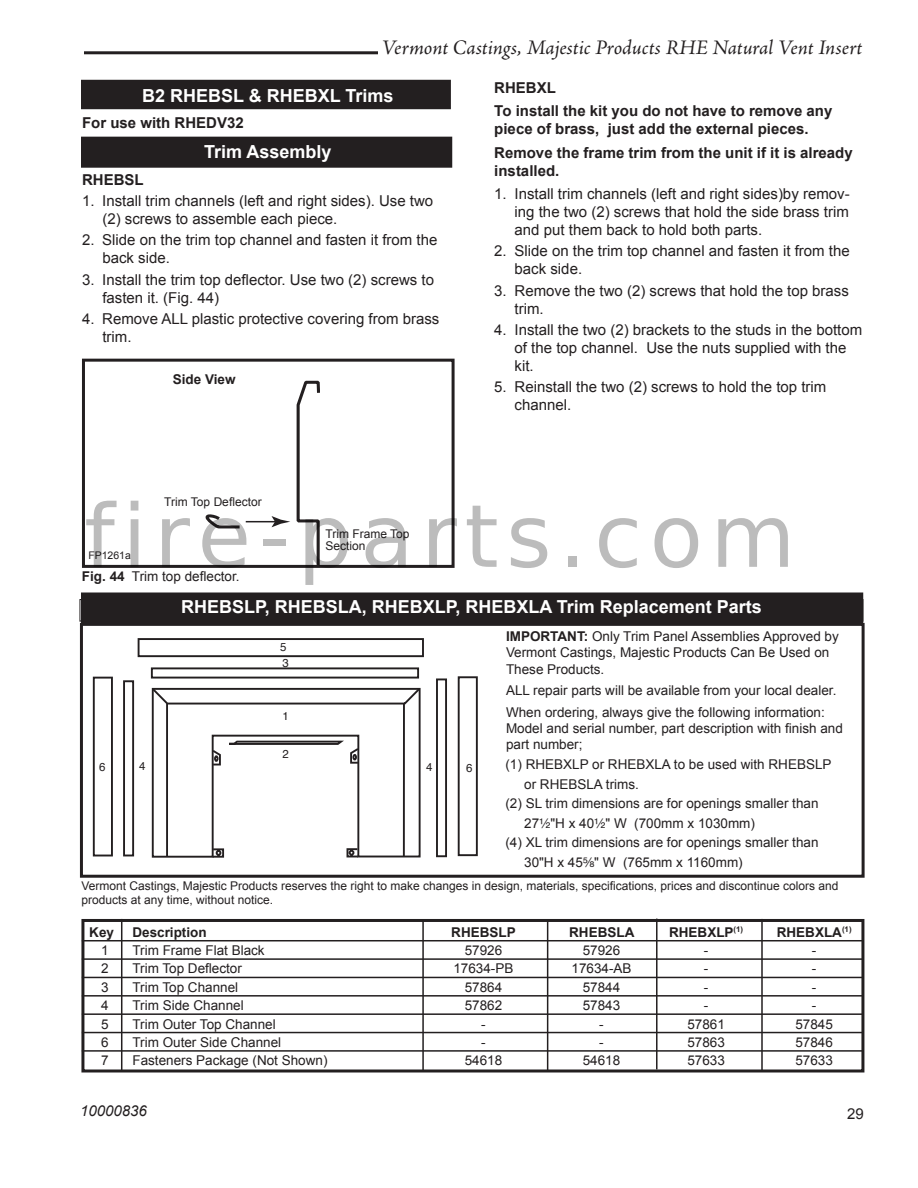
<style>
.page{position:relative;width:918px;height:1188px;background:#fff}
.page>*{position:absolute;margin:0;border:0;box-sizing:border-box;transform-origin:0 0}
.t1{font:87.15px "DejaVu Sans";letter-spacing:.085em;color:rgb(0 0 0/.26)}
.t2{font:italic 21px "Adobe Jenson Pro";letter-spacing:-.005em;color:#231f20}
.t3{font:700 18px "Arial";color:#fff}
.t4{font:15px/18px "Arial";color:#231f20}
.t5{font:700 15px/23.4px "Arial";color:#231f20}
.t6{font:italic 15px "Arial";color:#231f20}
.t7{font:13.5px/16.2px "Arial";color:#231f20}
.t8{font:700 13.5px "Arial";color:#231f20}
.t9{font:12px/12px "Arial";color:#231f20}
.t10{font:11.55px/15.9px "Helvetica";color:#231f20}
.t11{font:10.5px "Arial";color:#231f20}
.s1{font-weight:700}
.s2{font-family:"Helvetica Fraction"}
</style>
<div class="page">
<hr style="left:84px;top:51px;width:294px;height:3px;background:#231f20">
<div style="left:82px;top:593px;width:780px;height:31px;background:#231f20"></div>
<div style="left:81px;top:592px;width:782px;height:33px;border:2px solid #231f20"></div>
<div style="left:82px;top:137px;width:370px;height:30px;background:#231f20"></div>
<div style="left:81px;top:137px;width:371px;height:31px;border:2px solid #231f20"></div>
<div style="left:82px;top:81px;width:368px;height:27px;background:#231f20"></div>
<div style="left:81px;top:80px;width:370px;height:29px;border:2px solid #231f20"></div>
<svg style="left:206px;top:381px;width:114px;height:183px"></svg>
<div style="left:82px;top:359px;width:373px;height:209px;border:3px solid #231f20"></div>
<hr style="left:82px;top:940px;width:782px;height:1px;background:#231f20">
<hr style="left:82px;top:958px;width:782px;height:2px;background:#231f20">
<hr style="left:82px;top:977px;width:782px;height:1px;background:#231f20">
<hr style="left:82px;top:995px;width:782px;height:2px;background:#231f20">
<hr style="left:82px;top:1013px;width:782px;height:2px;background:#231f20">
<hr style="left:82px;top:1032px;width:782px;height:1px;background:#231f20">
<hr style="left:82px;top:1050px;width:782px;height:2px;background:#231f20">
<div style="left:81px;top:919px;width:783px;height:153px;border:3px solid #231f20"></div>
<hr style="left:121px;top:919px;width:1px;height:152px;background:#231f20">
<hr style="left:422px;top:920px;width:2px;height:151px;background:#231f20">
<hr style="left:547px;top:920px;width:1px;height:151px;background:#231f20">
<hr style="left:656px;top:919px;width:2px;height:150px;background:#231f20">
<hr style="left:761px;top:919px;width:2px;height:152px;background:#231f20">
<div style="left:80px;top:623px;width:785px;height:255px;border:3px solid #231f20"></div>
<svg style="left:93px;top:638px;width:385px;height:220px"></svg>
<svg style="left:227px;top:740px;width:120px;height:6px"></svg>
<h2 class="t2" style="left:382px;top:36px;width:482px">Vermont Castings, Majestic Products RHE Natural Vent Insert</h2>
<h3 class="t3" style="left:142px;top:85px;width:253px">B2 RHEBSL &amp; RHEBXL Trims</h3>
<p class="t5" style="left:82px;top:111px;width:163px">For use with RHEDV32</p>
<h3 class="t3" style="left:204px;top:142px;width:129px">Trim Assembly</h3>
<p class="t5" style="left:82px;top:168px;width:63px">RHEBSL</p>
<p class="t4" style="left:102px;top:192px;width:332px;text-indent:-20px">1. Install trim channels (left and right sides). Use two (2) screws to assemble each piece.</p>
<p class="t4" style="left:102px;top:231px;width:337px;text-indent:-20px">2. Slide on the trim top channel and fasten it from the back side.</p>
<p class="t4" style="left:102px;top:270px;width:333px;text-indent:-20px">3. Install the trim top deflector. Use two (2) screws to fasten it. (Fig. 44)</p>
<p class="t4" style="left:102px;top:310px;width:338px;text-indent:-20px">4. Remove ALL plastic protective covering from brass trim.</p>
<p class="t5" style="left:494px;top:76px;width:340px">RHEBXL<br>To install the kit you do not have to remove any</p>
<p class="t5" style="left:494px;top:117px;width:360px">piece of brass, just add the external pieces.<br>Remove the frame trim from the unit if it is already</p>
<p class="t5" style="left:494px;top:159px;width:67px">installed.</p>
<p class="t4" style="left:515px;top:185px;width:337px;text-align:justify;text-indent:-20px">1. Install trim channels (left and right sides)by remov&shy;ing the two (2) screws that hold the side brass trim and put them back to hold both parts.</p>
<p class="t4" style="left:515px;top:242px;width:337px;text-indent:-20px">2. Slide on the trim top channel and fasten it from the back side.</p>
<p class="t4" style="left:515px;top:281px;width:336px;text-indent:-20px">3. Remove the two (2) screws that hold the top brass trim.</p>
<p class="t4" style="left:515px;top:320px;width:349px;text-indent:-20px">4. Install the two (2) brackets to the studs in the bottom of the top channel. Use the nuts supplied with the kit.</p>
<p class="t4" style="left:515px;top:378px;width:313px;text-indent:-20px">5. Reinstall the two (2) screws to hold the top trim channel.</p>
<p class="t8" style="left:173px;top:371px;width:64px">Side View</p>
<p class="t9" style="left:164px;top:495px;width:99px">Trim Top Deflector</p>
<h1 class="t1" style="left:84px;top:486px;width:713px">fire-parts.com</h1>
<p class="t9" style="left:325px;top:528px;width:86px">Trim Frame Top<br>Section</p>
<p class="t11" style="left:88px;top:549px;width:44px">FP1261a</p>
<p class="t7" style="left:82px;top:568px;width:159px"><span class="s1">Fig. 44</span> Trim top deflector.</p>
<h3 class="t3" style="left:181px;top:596px;width:582px">RHEBSLP, RHEBSLA, RHEBXLP, RHEBXLA Trim Replacement Parts</h3>
<p class="t10" style="left:280px;top:639px;width:10px">5<br>3</p>
<p class="t7" style="left:506px;top:628px;width:334px"><span class="s1">IMPORTANT:</span> Only Trim Panel Assemblies Approved by<br>Vermont Castings, Majestic Products Can Be Used on<br>These Products.</p>
<p class="t7" style="left:506px;top:680px;width:332px;line-height:21.6px">ALL repair parts will be available from your local dealer.<br>When ordering, always give the following information:</p>
<p class="t7" style="left:506px;top:720px;width:338px">Model and serial number, part description with finish and part number;</p>
<p class="t10" style="left:283px;top:708px;width:8px">1</p>
<p class="t10" style="left:283px;top:746px;width:8px">2</p>
<p class="t7" style="left:505px;top:757px;width:328px">(1) RHEBXLP or RHEBXLA to be used with RHEBSLP</p>
<p class="t7" style="left:524px;top:776px;width:116px">or RHEBSLA trims.</p>
<p class="t7" style="left:505px;top:795px;width:315px">(2) SL trim dimensions are for openings smaller than</p>
<p class="t7" style="left:524px;top:815px;width:232px">27<span class="s2">¹⁄₂</span>"H x 40<span class="s2">¹⁄₂</span>" W (700mm x 1030mm)</p>
<p class="t7" style="left:505px;top:834px;width:315px">(4) XL trim dimensions are for openings smaller than</p>
<p class="t7" style="left:524px;top:854px;width:220px">30"H x 45<span class="s2">⁵⁄₈</span>" W (765mm x 1160mm)</p>
<p class="t10" style="left:99px;top:759px;width:8px">6</p>
<p class="t10" style="left:139px;top:758px;width:8px">4</p>
<p class="t10" style="left:426px;top:760px;width:8px">4</p>
<p class="t10" style="left:466px;top:761px;width:8px">6</p>
<p class="t9" style="left:82px;top:878px;width:759px;line-height:14.4px">Vermont Castings, Majestic Products reserves the right to make changes in design, materials, specifications, prices and discontinue colors and products at any time, without notice.</p>
<p class="t8" style="left:89px;top:924px;width:26px">Key</p>
<p class="t8" style="left:132px;top:924px;width:76px">Description</p>
<p class="t8" style="left:451px;top:924px;width:66px">RHEBSLP</p>
<p class="t8" style="left:569px;top:924px;width:67px">RHEBSLA</p>
<p class="t8" style="left:669px;top:924px;width:76px">RHEBXLP<sup>(1)</sup></p>
<p class="t8" style="left:777px;top:924px;width:76px">RHEBXLA<sup>(1)</sup></p>
<p class="t7" style="left:101px;top:942px;width:9px">1</p>
<p class="t7" style="left:132px;top:942px;width:134px">Trim Frame Flat Black</p>
<p class="t7" style="left:465px;top:942px;width:39px">57926</p>
<p class="t7" style="left:583px;top:942px;width:39px">57926</p>
<p class="t7" style="left:704px;top:942px;width:6px">-</p>
<p class="t7" style="left:812px;top:942px;width:6px">-</p>
<p class="t7" style="left:101px;top:961px;width:9px">2</p>
<p class="t7" style="left:132px;top:961px;width:111px">Trim Top Deflector</p>
<p class="t7" style="left:453px;top:961px;width:62px">17634-PB</p>
<p class="t7" style="left:572px;top:961px;width:62px">17634-AB</p>
<p class="t7" style="left:704px;top:961px;width:6px">-</p>
<p class="t7" style="left:812px;top:961px;width:6px">-</p>
<p class="t7" style="left:101px;top:979px;width:9px">3</p>
<p class="t7" style="left:132px;top:979px;width:107px">Trim Top Channel</p>
<p class="t7" style="left:465px;top:979px;width:39px">57864</p>
<p class="t7" style="left:583px;top:979px;width:39px">57844</p>
<p class="t7" style="left:704px;top:979px;width:6px">-</p>
<p class="t7" style="left:812px;top:979px;width:6px">-</p>
<p class="t7" style="left:101px;top:997px;width:9px">4</p>
<p class="t7" style="left:132px;top:997px;width:113px">Trim Side Channel</p>
<p class="t7" style="left:465px;top:997px;width:39px">57862</p>
<p class="t7" style="left:583px;top:997px;width:39px">57843</p>
<p class="t7" style="left:704px;top:997px;width:6px">-</p>
<p class="t7" style="left:812px;top:997px;width:6px">-</p>
<p class="t7" style="left:101px;top:1016px;width:9px">5</p>
<p class="t7" style="left:132px;top:1016px;width:145px">Trim Outer Top Channel</p>
<p class="t7" style="left:481px;top:1016px;width:6px">-</p>
<p class="t7" style="left:599px;top:1016px;width:6px">-</p>
<p class="t7" style="left:687px;top:1016px;width:39px">57861</p>
<p class="t7" style="left:795px;top:1016px;width:39px">57845</p>
<p class="t7" style="left:101px;top:1034px;width:9px">6</p>
<p class="t7" style="left:132px;top:1034px;width:150px">Trim Outer Side Channel</p>
<p class="t7" style="left:481px;top:1034px;width:6px">-</p>
<p class="t7" style="left:599px;top:1034px;width:6px">-</p>
<p class="t7" style="left:687px;top:1034px;width:39px">57863</p>
<p class="t7" style="left:795px;top:1034px;width:39px">57846</p>
<p class="t7" style="left:101px;top:1052px;width:9px">7</p>
<p class="t7" style="left:132px;top:1052px;width:197px">Fasteners Package (Not Shown)</p>
<p class="t7" style="left:465px;top:1052px;width:39px">54618</p>
<p class="t7" style="left:583px;top:1052px;width:39px">54618</p>
<p class="t7" style="left:687px;top:1052px;width:39px">57633</p>
<p class="t7" style="left:795px;top:1052px;width:39px">57633</p>
<p class="t6" style="left:80px;top:1103px;width:68px">10000836</p>
<p class="t4" style="left:847px;top:1104px;width:18px">29</p>
</div>
